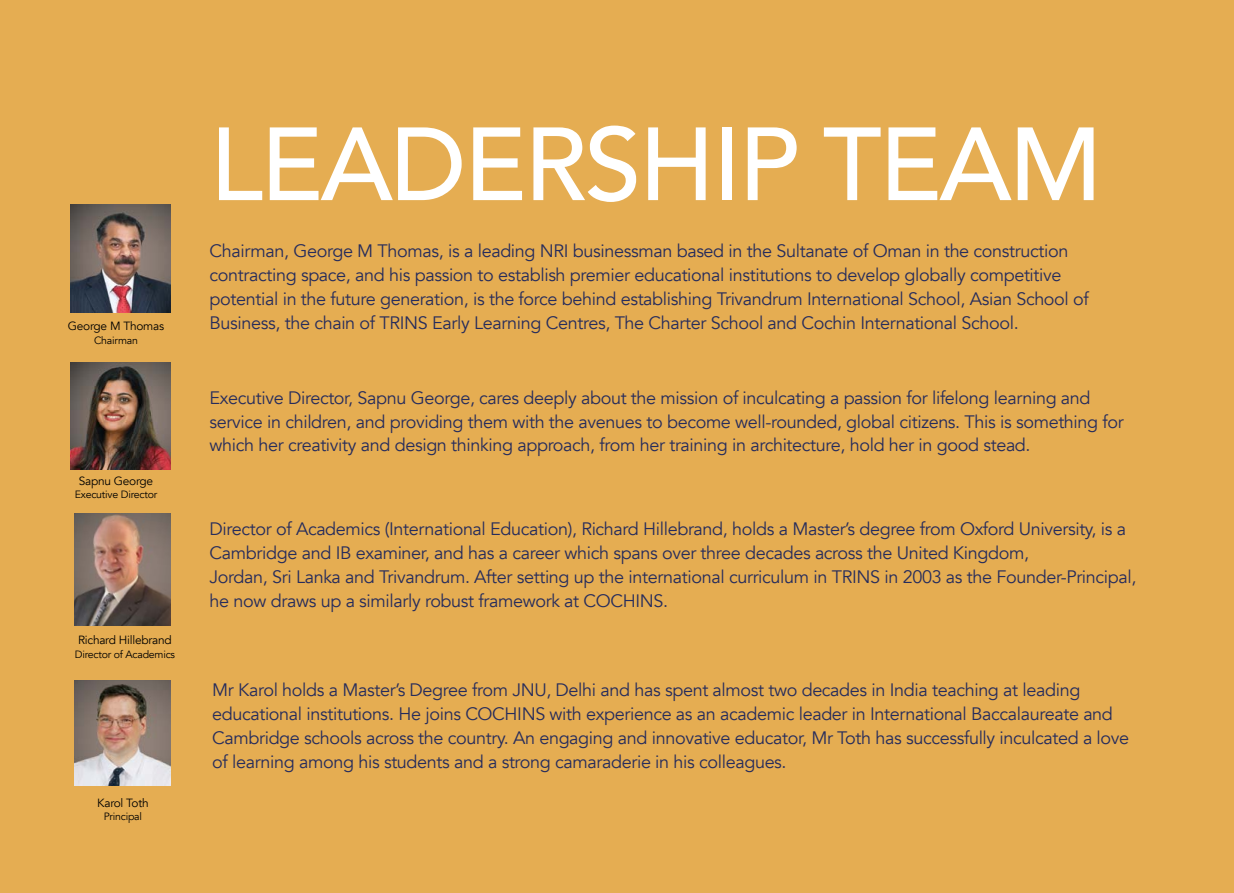
<style>
.page{position:relative;width:1234px;height:893px;background:#fff}
.page>*{position:absolute;margin:0;border:0;box-sizing:border-box;transform-origin:0 0}
.t1{font:500 102.6px "Avenir";letter-spacing:-.025em;color:#fff}
.t2{font:18px/24px "Avenir";letter-spacing:-.02em;color:#262c5c}
.t3{font:11.85px "Avenir";letter-spacing:-.02em;color:#000}
.t4{font:10.5px "Avenir";letter-spacing:-.02em;color:#000}
</style>
<div class="page">
<div style="left:0;top:0;width:1233px;height:893px;background:#e5ad52"></div>
<img style="left:70px;top:205px;width:100px;height:107px">
<img style="left:70px;top:362px;width:100px;height:108px">
<img style="left:75px;top:513px;width:96px;height:113px">
<img style="left:74px;top:680px;width:96px;height:105px">
<p class="t3" style="left:68px;top:319px;width:98px">George M Thomas</p>
<p class="t4" style="left:94px;top:334px;width:45px">Chairman</p>
<p class="t3" style="left:79px;top:473px;width:76px">Sapnu George</p>
<p class="t4" style="left:75px;top:488px;width:84px">Executive Director</p>
<p class="t3" style="left:78px;top:633px;width:95px">Richard Hillebrand</p>
<p class="t4" style="left:75px;top:648px;width:102px">Director of Academics</p>
<p class="t3" style="left:97px;top:796px;width:53px">Karol Toth</p>
<p class="t4" style="left:104px;top:810px;width:40px">Principal</p>
<h1 class="t1" style="left:209px;top:76px;width:893px">LEADERSHIP TEAM</h1>
<p class="t2" style="left:209px;top:239px;width:880px">Chairman, George M Thomas, is a leading NRI businessman based in the Sultanate of Oman in the construction contracting space, and his passion to establish premier educational institutions to develop globally competitive potential in the future generation, is the force behind establishing Trivandrum International School, Asian School of Business, the chain of TRINS Early Learning Centres, The Charter School and Cochin International School.</p>
<p class="t2" style="left:209px;top:386px;width:915px">Executive Director, Sapnu George, cares deeply about the mission of inculcating a passion for lifelong learning and service in children, and providing them with the avenues to become well-rounded, global citizens. This is something for which her creativity and design thinking approach, from her training in architecture, hold her in good stead.</p>
<p class="t2" style="left:209px;top:517px;width:928px">Director of Academics (International Education), Richard Hillebrand, holds a Master’s degree from Oxford University, is a Cambridge and IB examiner, and has a career which spans over three decades across the United Kingdom,<br>Jordan, Sri Lanka and Trivandrum. After setting up the international curriculum in TRINS in 2003 as the Founder-Principal, he now draws up a similarly robust framework at COCHINS.</p>
<p class="t2" style="left:212px;top:678px;width:918px">Mr Karol holds a Master’s Degree from JNU, Delhi and has spent almost two decades in India teaching at leading educational institutions. He joins COCHINS with experience as an academic leader in International Baccalaureate and Cambridge schools across the country. An engaging and innovative educator, Mr Toth has successfully inculcated a love of learning among his students and a strong camaraderie in his colleagues.</p>
</div>
